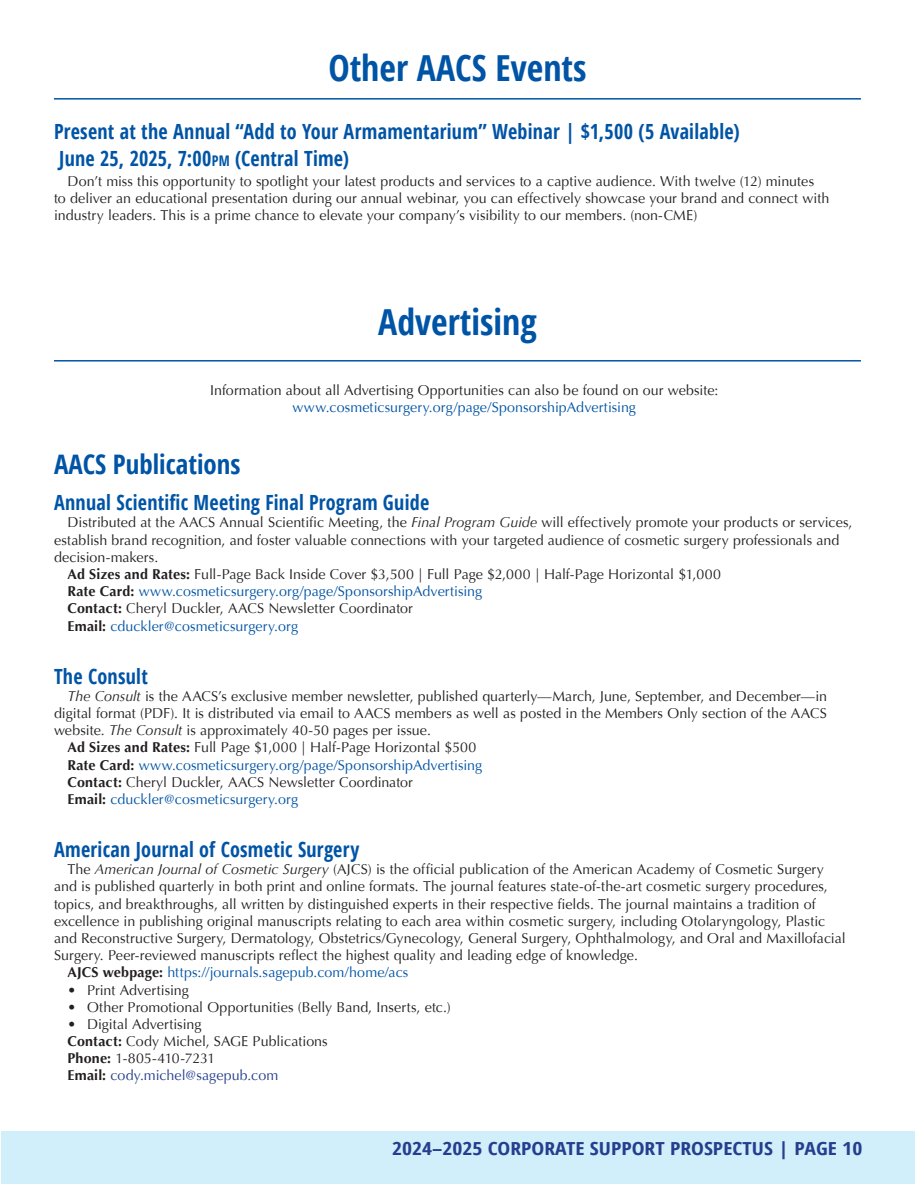
<style>
.page{position:relative;width:915px;height:1184px;background:#fff}
.page>*{position:absolute;margin:0;border:0;box-sizing:border-box;transform-origin:0 0}
.headline_1{font:700 condensed 35.85px "Open Sans";color:#0054a6}
.headline_1-2{font:700 condensed 26.85px "Open Sans";color:#0054a6}
.sub_2{font:700 condensed 20.85px "Open Sans";letter-spacing:.015em;color:#0054a6;scale:.96 1}
.t1{font:700 condensed 18px "Open Sans";color:#253f8e;scale:1.2 1}
.Body_text_indent{font:14.25px/17.2px "Optima";letter-spacing:.005em;color:#231f20}
.Body_text_indent-2{font:14.25px "Optima";letter-spacing:.01em;color:#0054a6}
.bullet_level_2{font:14.25px "Optima";letter-spacing:.005em;color:#231f20}
.Body_text_indent-3{font:14.25px "Optima";letter-spacing:.005em;color:#253f8e}
.s1{font-size:14.7px}
.s2{font-style:italic}
.s3{font-weight:700}
.s4{font-weight:700;color:#231f20}
</style>
<div class="page">
<div style="left:2px;top:1131px;width:913px;height:53px;background:#d1eefb"></div>
<hr style="left:54px;top:98px;width:807px;height:2px;background:#0054a6">
<hr style="left:54px;top:360px;width:807px;height:1px;background:#0054a6">
<p class="headline_1" style="left:328px;top:43px;width:260px">Other AACS Events</p>
<p class="sub_2" style="left:54px;top:116px;width:715px">Present at the Annual “Add to Your Armamentarium” Webinar | $1,500 (5 Available)</p>
<p class="sub_2" style="left:59px;top:143px;width:303px">June 25, 2025, 7:00<span class="s1">pm</span> (Central Time)</p>
<p class="Body_text_indent" style="left:54px;top:172px;width:777px;text-indent:14px">Don’t miss this opportunity to spotlight your latest products and services to a captive audience. With twelve (12) minutes to deliver an educational presentation during our annual webinar, you can effectively showcase your brand and connect with industry leaders. This is a prime chance to elevate your company’s visibility to our members. (non-CME)</p>
<p class="headline_1" style="left:378px;top:297px;width:160px">Advertising</p>
<p class="Body_text_indent" style="left:210px;top:382px;width:510px">Information about all Advertising Opportunities can also be found on our website:</p>
<p class="Body_text_indent-2" style="left:292px;top:398px;width:345px">www.cosmeticsurgery.org/page/SponsorshipAdvertising</p>
<p class="headline_1-2" style="left:54px;top:446px;width:188px">AACS Publications</p>
<p class="sub_2" style="left:54px;top:488px;width:392px">Annual Scientific Meeting Final Program Guide</p>
<p class="Body_text_indent" style="left:54px;top:514px;width:800px;text-indent:14px">Distributed at the AACS Annual Scientific Meeting, the <span class="s2">Final Program Guide</span> will effectively promote your products or services, establish brand recognition, and foster valuable connections with your targeted audience of cosmetic surgery professionals and decision-makers.</p>
<p class="Body_text_indent" style="left:68px;top:566px;width:655px"><span class="s3">Ad Sizes and Rates:</span> Full-Page Back Inside Cover $3,500 | Full Page $2,000 | Half-Page Horizontal $1,000</p>
<p class="Body_text_indent-2" style="left:68px;top:582px;width:416px"><span class="s4">Rate Card:</span> www.cosmeticsurgery.org/page/SponsorshipAdvertising</p>
<p class="Body_text_indent" style="left:68px;top:600px;width:347px"><span class="s3">Contact:</span> Cheryl Duckler, AACS Newsletter Coordinator</p>
<p class="Body_text_indent-2" style="left:68px;top:616px;width:232px"><span class="s4">Email:</span> cduckler@cosmeticsurgery.org</p>
<p class="sub_2" style="left:54px;top:661px;width:99px">The Consult</p>
<p class="Body_text_indent" style="left:54px;top:687px;width:774px;text-align:justify;text-indent:14px"><span class="s2">The Consult</span> is the AACS’s exclusive member newsletter, published quarterly—March, June, September, and December—in digital format (PDF). It is distributed via email to AACS members as well as posted in the Members Only section of the AACS website. <span class="s2">The Consult</span> is approximately 40-50 pages per issue.</p>
<p class="Body_text_indent" style="left:68px;top:739px;width:410px"><span class="s3">Ad Sizes and Rates:</span> Full Page $1,000 | Half-Page Horizontal $500</p>
<p class="Body_text_indent-2" style="left:68px;top:755px;width:416px"><span class="s4">Rate Card:</span> www.cosmeticsurgery.org/page/SponsorshipAdvertising</p>
<p class="Body_text_indent" style="left:68px;top:773px;width:347px"><span class="s3">Contact:</span> Cheryl Duckler, AACS Newsletter Coordinator</p>
<p class="Body_text_indent-2" style="left:68px;top:790px;width:232px"><span class="s4">Email:</span> cduckler@cosmeticsurgery.org</p>
<p class="sub_2" style="left:54px;top:835px;width:320px">American Journal of Cosmetic Surgery</p>
<p class="Body_text_indent" style="left:54px;top:861px;width:793px;text-indent:14px">The <span class="s2">American Journal of Cosmetic Surgery</span> (AJCS) is the official publication of the American Academy of Cosmetic Surgery and is published quarterly in both print and online formats. The journal features state-of-the-art cosmetic surgery procedures, topics, and breakthroughs, all written by distinguished experts in their respective fields. The journal maintains a tradition of excellence in publishing original manuscripts relating to each area within cosmetic surgery, including Otolaryngology, Plastic and Reconstructive Surgery, Dermatology, Obstetrics/Gynecology, General Surgery, Ophthalmology, and Oral and Maxillofacial Surgery. Peer-reviewed manuscripts reflect the highest quality and leading edge of knowledge.</p>
<p class="Body_text_indent-2" style="left:68px;top:963px;width:342px"><span class="s4">AJCS webpage:</span> https://journals.sagepub.com/home/acs</p>
<p class="bullet_level_2" style="left:68px;top:980px;width:123px">• Print Advertising</p>
<p class="bullet_level_2" style="left:68px;top:998px;width:384px">• Other Promotional Opportunities (Belly Band, Inserts, etc.)</p>
<p class="bullet_level_2" style="left:68px;top:1015px;width:135px">• Digital Advertising</p>
<p class="Body_text_indent" style="left:68px;top:1033px;width:262px"><span class="s3">Contact:</span> Cody Michel, SAGE Publications</p>
<p class="Body_text_indent" style="left:68px;top:1050px;width:149px"><span class="s3">Phone:</span> 1-805-410-7231</p>
<p class="Body_text_indent-3" style="left:68px;top:1066px;width:212px"><span class="s4">Email:</span> cody.michel@sagepub.com</p>
<p class="t1" style="left:392px;top:1135px;width:393px">2024–2025 CORPORATE SUPPORT PROSPECTUS | PAGE 10</p>
</div>
